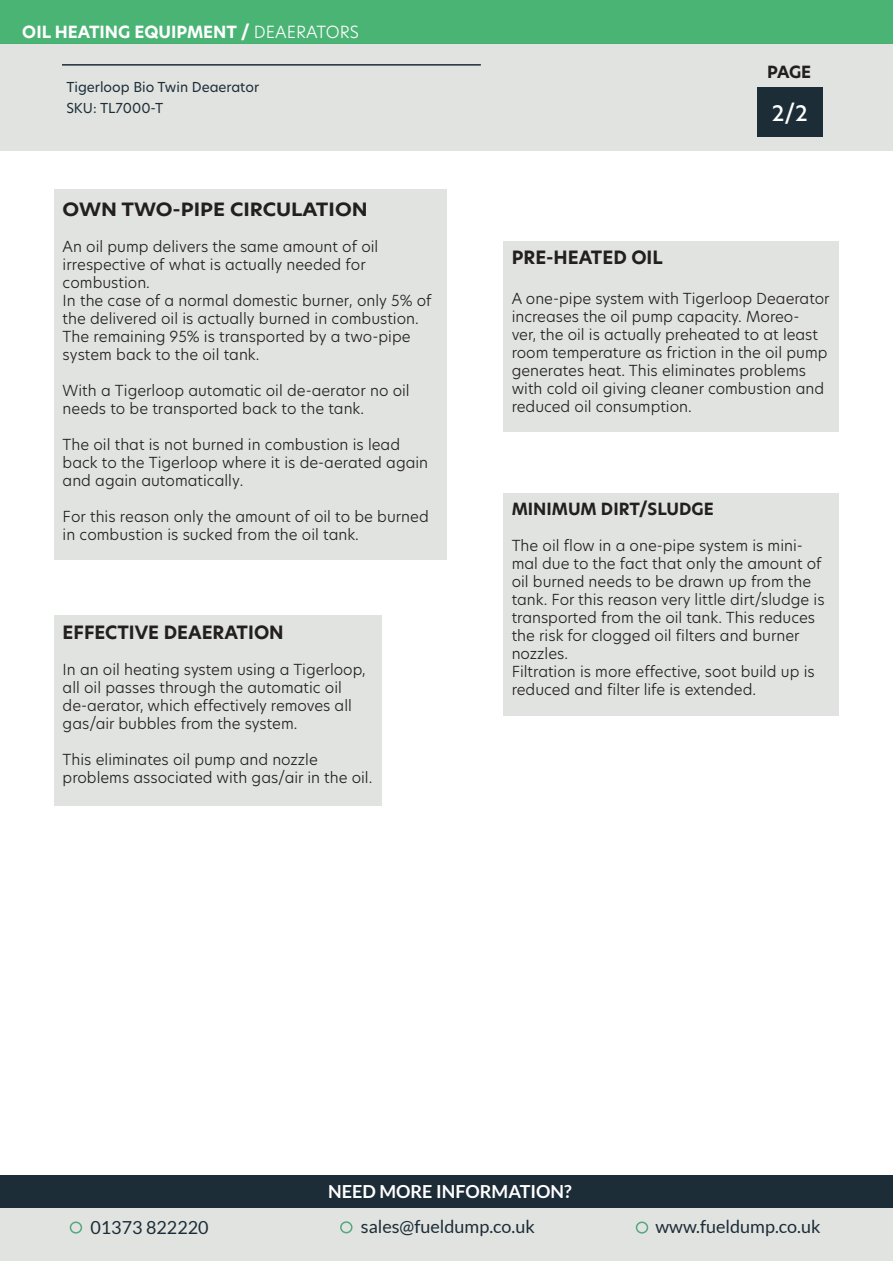
<style>
.page{position:relative;width:893px;height:1263px;background:#fff}
.page>*{position:absolute;margin:0;border:0;box-sizing:border-box;transform-origin:0 0}
.t1{font:500 21px "New Hero";color:#fff}
.t2{font:18px "Lato";color:#1d2d38}
.t3{font:700 18px "New Hero";color:#231f20}
.t4{font:700 18px "New Hero";color:#231f20;scale:1.1 1}
.t5{font:700 18px "Lato";color:#fff}
.t6{font:700 16.5px "New Hero";color:#fff}
.t7{font:700 16.5px "New Hero";color:#231f20}
.t8{font:300 15px/18px "New Hero";color:#231f20}
.t9{font:13.5px "New Hero";color:#1d2d38}
.s1{font-weight:300}
</style>
<div class="page">
<div style="left:0;top:44px;width:893px;height:107px;background:#e0e3e0"></div>
<div style="left:0;top:0;width:893px;height:44px;background:#4ab475"></div>
<div style="left:0;top:1206px;width:893px;height:55px;background:#e0e3e0"></div>
<div style="left:636px;top:1221px;width:12px;height:12px;border:2px solid #57a77e;border-radius:50%"></div>
<div style="left:70px;top:1221px;width:12px;height:12px;border:2px solid #57a77e;border-radius:50%"></div>
<div style="left:340px;top:1221px;width:12px;height:12px;border:2px solid #57a77e;border-radius:50%"></div>
<div style="left:0;top:1175px;width:893px;height:33px;background:#1d2d38"></div>
<div style="left:757px;top:87px;width:65px;height:50px;background:#1d2d38"></div>
<hr style="left:62px;top:64px;width:419px;height:2px;background:#1d2d38">
<div style="left:54px;top:616px;width:328px;height:190px;background:#e0e3e0"></div>
<div style="left:54px;top:189px;width:392px;height:371px;background:#e0e3e0"></div>
<div style="left:503px;top:241px;width:336px;height:190px;background:#e0e3e0"></div>
<div style="left:503px;top:493px;width:336px;height:222px;background:#e0e3e0"></div>
<p class="t6" style="left:22px;top:20px;width:338px">OIL HEATING EQUIPMENT / <span class="s1">DEAERATORS</span></p>
<p class="t9" style="left:66px;top:78px;width:194px">Tigerloop Bio Twin Deaerator</p>
<p class="t9" style="left:66px;top:99px;width:98px">SKU: TL7000-T</p>
<p class="t4" style="left:63px;top:197px;width:279px">OWN TWO-PIPE CIRCULATION</p>
<p class="t8" style="left:63px;top:237px;width:317px">An oil pump delivers the same amount of oil</p>
<p class="t8" style="left:63px;top:255px;width:305px">irrespective of what is actually needed for</p>
<p class="t8" style="left:63px;top:273px;width:89px">combustion.</p>
<p class="t8" style="left:63px;top:291px;width:370px">In the case of a normal domestic burner, only 5% of the delivered oil is actually burned in combustion.</p>
<p class="t8" style="left:63px;top:327px;width:349px">The remaining 95% is transported by a two-pipe system back to the oil tank.</p>
<p class="t8" style="left:63px;top:381px;width:349px">With a Tigerloop automatic oil de-aerator no oil needs to be transported back to the tank.</p>
<p class="t8" style="left:63px;top:435px;width:367px">The oil that is not burned in combustion is lead back to the Tigerloop where it is de-aerated again and again automatically.</p>
<p class="t8" style="left:63px;top:507px;width:368px">For this reason only the amount of oil to be burned in combustion is sucked from the oil tank.</p>
<p class="t3" style="left:63px;top:620px;width:223px">EFFECTIVE DEAERATION</p>
<p class="t8" style="left:63px;top:660px;width:305px">In an oil heating system using a Tigerloop, all oil passes through the automatic oil de-aerator, which effectively removes all gas/air bubbles from the system.</p>
<p class="t8" style="left:63px;top:750px;width:257px">This eliminates oil pump and nozzle</p>
<p class="t8" style="left:63px;top:768px;width:311px">problems associated with gas/air in the oil.</p>
<p class="t7" style="left:767px;top:61px;width:46px">PAGE</p>
<p class="t1" style="left:772px;top:99px;width:37px">2/2</p>
<p class="t3" style="left:512px;top:245px;width:153px">PRE-HEATED OIL</p>
<p class="t8" style="left:512px;top:289px;width:319px">A one-pipe system with Tigerloop Deaerator increases the oil pump capacity. Moreo-<br>ver, the oil is actually preheated to at least room temperature as friction in the oil pump generates heat. This eliminates problems with cold oil giving cleaner combustion and reduced oil consumption.</p>
<p class="t7" style="left:512px;top:498px;width:203px">MINIMUM DIRT/SLUDGE</p>
<p class="t8" style="left:512px;top:536px;width:314px">The oil flow in a one-pipe system is mini&shy;mal due to the fact that only the amount of oil burned needs to be drawn up from the tank. For this reason very little dirt/sludge is transported from the oil tank. This reduces the risk for clogged oil filters and burner nozzles.</p>
<p class="t8" style="left:512px;top:662px;width:305px">Filtration is more effective, soot build up is reduced and filter life is extended.</p>
<p class="t5" style="left:328px;top:1181px;width:245px">NEED MORE INFORMATION?</p>
<p class="t2" style="left:90px;top:1217px;width:120px">01373 822220</p>
<p class="t2" style="left:361px;top:1216px;width:175px">sales@fueldump.co.uk</p>
<p class="t2" style="left:655px;top:1216px;width:167px">www.fueldump.co.uk</p>
</div>
